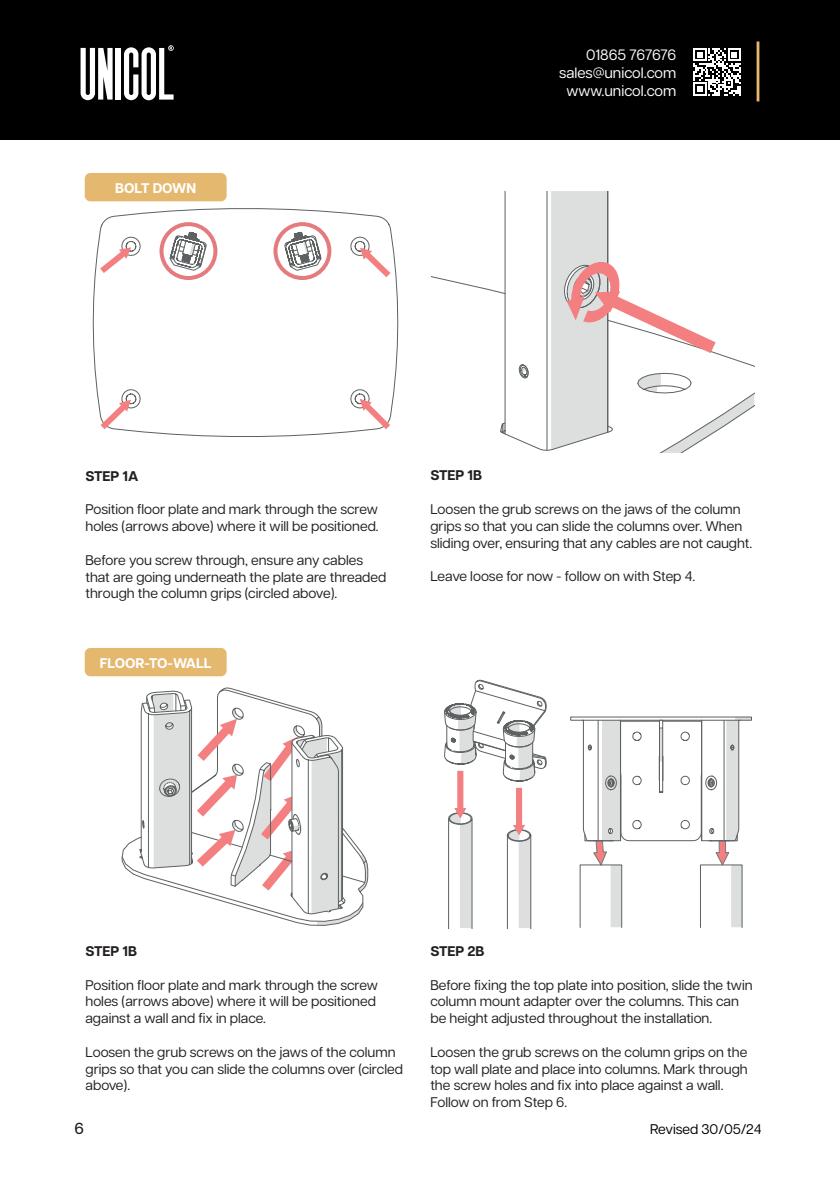
<style>
.page{position:relative;width:840px;height:1191px;background:#fff}
.page>*{position:absolute;margin:0;border:0;box-sizing:border-box;transform-origin:0 0}
.t1{font:500 16px "Articulat CF";color:#231f20}
.t2{font:15px/18px "Articulat CF";color:#fff;text-align:right}
.t3{font:14px/16.8px "Articulat CF";color:#231f20}
.t4{font:700 14px "Articulat CF";color:#231f20}
.t5{font:700 14px "Articulat CF";color:#fff}
.t6{font:14px "Articulat CF";color:#000}
</style>
<div class="page">
<div style="left:0;top:0;width:839px;height:140px;background:#000"></div>
<svg style="left:124px;top:45px;width:49px;height:55px"></svg>
<div style="left:116px;top:48px;width:5px;height:52px;background:#fff"></div>
<svg style="left:80px;top:48px;width:32px;height:52px"></svg>
<hr style="left:756px;top:41px;width:3px;height:60px;background:#e5b870">
<svg style="left:693px;top:48px;width:47px;height:48px"></svg>
<svg style="left:93px;top:215px;width:305px;height:222px"></svg>
<svg style="left:126px;top:211px;width:246px;height:193px"></svg>
<svg style="left:100px;top:173px;width:232px;height:204px"></svg>
<svg style="left:100px;top:400px;width:31px;height:29px"></svg>
<svg style="left:359px;top:399px;width:31px;height:30px"></svg>
<svg style="left:360px;top:248px;width:30px;height:29px"></svg>
<svg style="left:500px;top:191px;width:253px;height:262px"></svg>
<div style="left:159px;top:222px;width:58px;height:58px;border:4px solid #d1232a;border-radius:50%"></div>
<div style="left:273px;top:222px;width:58px;height:58px;border:4px solid #d1232a;border-radius:50%"></div>
<svg style="left:122px;top:687px;width:246px;height:238px"></svg>
<svg style="left:140px;top:691px;width:203px;height:223px"></svg>
<svg style="left:570px;top:717px;width:181px;height:210px"></svg>
<svg style="left:444px;top:680px;width:102px;height:248px"></svg>
<div style="left:85px;top:173px;width:141px;height:28px;background:#e5b870;border-radius:6px"></div>
<div style="left:85px;top:648px;width:141px;height:28px;background:#e5b870;border-radius:6px"></div>
<p class="t5" style="left:115px;top:177px;width:82px">BOLT DOWN</p>
<p class="t2" style="left:559px;top:44px;width:118px">01865 767676 sales@unicol.com www.unicol.com</p>
<p class="t4" style="left:85px;top:465px;width:55px">STEP 1A</p>
<p class="t3" style="left:85px;top:500px;width:294px">Position floor plate and mark through the screw holes (arrows above) where it will be positioned.</p>
<p class="t3" style="left:85px;top:550px;width:302px">Before you screw through, ensure any cables that are going underneath the plate are threaded through the column grips (circled above).</p>
<p class="t5" style="left:100px;top:652px;width:113px">FLOOR-TO-WALL</p>
<p class="t4" style="left:430px;top:465px;width:53px">STEP 1B</p>
<p class="t3" style="left:430px;top:500px;width:323px">Loosen the grub screws on the jaws of the column grips so that you can slide the columns over. When sliding over, ensuring that any cables are not caught.</p>
<p class="t3" style="left:430px;top:567px;width:266px">Leave loose for now - follow on with Step 4.</p>
<p class="t4" style="left:85px;top:940px;width:53px">STEP 1B</p>
<p class="t3" style="left:85px;top:975px;width:294px">Position floor plate and mark through the screw holes (arrows above) where it will be positioned against a wall and fix in place.</p>
<p class="t3" style="left:85px;top:1042px;width:319px">Loosen the grub screws on the jaws of the column grips so that you can slide the columns over (circled above).</p>
<p class="t4" style="left:430px;top:940px;width:56px">STEP 2B</p>
<p class="t3" style="left:430px;top:975px;width:323px">Before fixing the top plate into position, slide the twin column mount adapter over the columns. This can be height adjusted throughout the installation.</p>
<p class="t3" style="left:430px;top:1042px;width:318px">Loosen the grub screws on the column grips on the top wall plate and place into columns. Mark through the screw holes and fix into place against a wall.<br>Follow on from Step 6.</p>
<p class="t1" style="left:74px;top:1116px;width:11px">6</p>
<p class="t6" style="left:649px;top:1118px;width:113px">Revised 30/05/24</p>
</div>
